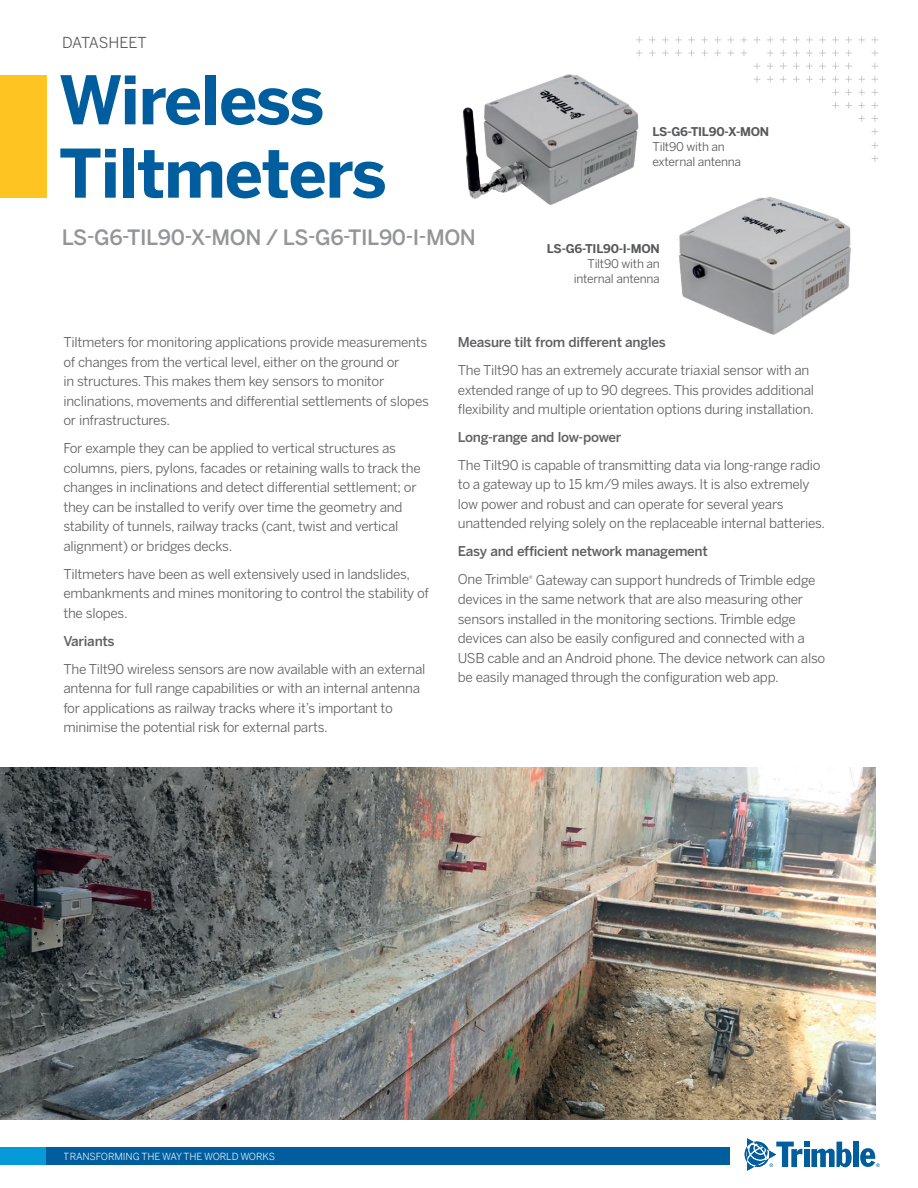
<style>
.page{position:relative;width:918px;height:1188px;background:#fff}
.page>*{position:absolute;margin:0;border:0;box-sizing:border-box;transform-origin:0 0}
.t1{font:700 66.45px/73.3px "Benton Sans";letter-spacing:-.02em;color:#005e9e}
.t2{font:500 21px "Benton Sans";letter-spacing:-.02em;color:#939598}
.t3{font:15px "Benton Sans";letter-spacing:-.01em;color:#57585a}
.t4{font:13.5px/19.5px "Benton Sans";letter-spacing:-.02em;color:#57585a}
.t5{font:500 13.5px "Benton Sans";letter-spacing:-.02em;color:#57585a}
.t6{font:12px/15px "Benton Sans";letter-spacing:-.02em;color:#57585a}
.t7{font:700 12px "Benton Sans";letter-spacing:-.02em;color:#57585a}
.t8{font:9.75px "Benton Sans";letter-spacing:-.01em;color:#fff}
.s1{font-weight:500}
</style>
<div class="page">
<div style="left:853px;top:1142px;width:6px;height:25px;background:#005e9e"></div>
<svg style="left:745px;top:1138px;width:107px;height:33px"></svg>
<svg style="left:860px;top:1148px;width:20px;height:19px"></svg>
<div style="left:0;top:1148px;width:730px;height:17px;background:#069ad9"></div>
<div style="left:47px;top:1148px;width:683px;height:17px;background:#005e9e"></div>
<div style="left:0;top:75px;width:47px;height:123px;background:#fec422"></div>
<svg style="left:675px;top:37px;width:7px;height:6px"></svg>
<svg style="left:688px;top:37px;width:7px;height:6px"></svg>
<svg style="left:701px;top:37px;width:7px;height:6px"></svg>
<svg style="left:714px;top:37px;width:7px;height:6px"></svg>
<svg style="left:728px;top:37px;width:6px;height:6px"></svg>
<svg style="left:741px;top:37px;width:6px;height:6px"></svg>
<svg style="left:754px;top:37px;width:6px;height:6px"></svg>
<svg style="left:767px;top:37px;width:6px;height:6px"></svg>
<svg style="left:780px;top:37px;width:7px;height:6px"></svg>
<svg style="left:793px;top:37px;width:7px;height:6px"></svg>
<svg style="left:806px;top:37px;width:7px;height:6px"></svg>
<svg style="left:819px;top:37px;width:7px;height:6px"></svg>
<svg style="left:832px;top:37px;width:7px;height:6px"></svg>
<svg style="left:845px;top:37px;width:7px;height:6px"></svg>
<svg style="left:859px;top:37px;width:6px;height:6px"></svg>
<svg style="left:872px;top:37px;width:6px;height:6px"></svg>
<svg style="left:636px;top:37px;width:6px;height:6px"></svg>
<svg style="left:649px;top:37px;width:7px;height:6px"></svg>
<svg style="left:662px;top:37px;width:7px;height:6px"></svg>
<svg style="left:675px;top:50px;width:7px;height:6px"></svg>
<svg style="left:688px;top:50px;width:7px;height:6px"></svg>
<svg style="left:701px;top:50px;width:7px;height:6px"></svg>
<svg style="left:714px;top:50px;width:7px;height:6px"></svg>
<svg style="left:728px;top:50px;width:6px;height:6px"></svg>
<svg style="left:741px;top:50px;width:6px;height:6px"></svg>
<svg style="left:767px;top:50px;width:6px;height:6px"></svg>
<svg style="left:780px;top:50px;width:7px;height:6px"></svg>
<svg style="left:793px;top:50px;width:7px;height:6px"></svg>
<svg style="left:806px;top:50px;width:7px;height:6px"></svg>
<svg style="left:819px;top:50px;width:7px;height:6px"></svg>
<svg style="left:832px;top:50px;width:7px;height:6px"></svg>
<svg style="left:845px;top:50px;width:7px;height:6px"></svg>
<svg style="left:872px;top:50px;width:6px;height:6px"></svg>
<svg style="left:636px;top:50px;width:6px;height:6px"></svg>
<svg style="left:649px;top:50px;width:7px;height:6px"></svg>
<svg style="left:662px;top:50px;width:7px;height:6px"></svg>
<svg style="left:754px;top:63px;width:6px;height:6px"></svg>
<svg style="left:767px;top:63px;width:6px;height:6px"></svg>
<svg style="left:780px;top:63px;width:7px;height:6px"></svg>
<svg style="left:793px;top:63px;width:7px;height:6px"></svg>
<svg style="left:806px;top:63px;width:7px;height:6px"></svg>
<svg style="left:819px;top:63px;width:7px;height:6px"></svg>
<svg style="left:832px;top:63px;width:7px;height:6px"></svg>
<svg style="left:845px;top:63px;width:7px;height:6px"></svg>
<svg style="left:872px;top:63px;width:6px;height:6px"></svg>
<svg style="left:754px;top:76px;width:6px;height:6px"></svg>
<svg style="left:767px;top:76px;width:6px;height:6px"></svg>
<svg style="left:780px;top:76px;width:7px;height:6px"></svg>
<svg style="left:793px;top:76px;width:7px;height:6px"></svg>
<svg style="left:806px;top:76px;width:7px;height:6px"></svg>
<svg style="left:819px;top:76px;width:7px;height:6px"></svg>
<svg style="left:832px;top:76px;width:7px;height:6px"></svg>
<svg style="left:845px;top:76px;width:7px;height:6px"></svg>
<svg style="left:859px;top:76px;width:6px;height:6px"></svg>
<svg style="left:872px;top:76px;width:6px;height:6px"></svg>
<svg style="left:832px;top:89px;width:7px;height:7px"></svg>
<svg style="left:845px;top:89px;width:7px;height:7px"></svg>
<svg style="left:859px;top:89px;width:6px;height:7px"></svg>
<svg style="left:872px;top:89px;width:6px;height:7px"></svg>
<svg style="left:832px;top:102px;width:7px;height:7px"></svg>
<svg style="left:845px;top:102px;width:7px;height:7px"></svg>
<svg style="left:859px;top:102px;width:6px;height:7px"></svg>
<svg style="left:872px;top:102px;width:6px;height:7px"></svg>
<svg style="left:859px;top:115px;width:6px;height:7px"></svg>
<svg style="left:872px;top:115px;width:6px;height:7px"></svg>
<svg style="left:872px;top:128px;width:6px;height:7px"></svg>
<svg style="left:872px;top:142px;width:6px;height:7px"></svg>
<svg style="left:872px;top:155px;width:6px;height:7px"></svg>
<img style="left:462px;top:74px;width:177px;height:131px">
<img style="left:0;top:768px;width:875px;height:351px">
<img style="left:679px;top:196px;width:172px;height:139px">
<p class="t3" style="left:62px;top:32px;width:86px">DATASHEET</p>
<h1 class="t1" style="left:59px;top:61px;width:329px">Wireless<br>Tiltmeters</h1>
<h2 class="t2" style="left:62px;top:222px;width:416px">LS-G6-TIL90-X-MON / LS-G6-TIL90-I-MON</h2>
<p class="t7" style="left:653px;top:123px;width:118px">LS-G6-TIL90-X-MON</p>
<p class="t6" style="left:653px;top:139px;width:90px">Tilt90 with an external antenna</p>
<p class="t7" style="left:547px;top:240px;width:114px">LS-G6-TIL90-I-MON</p>
<p class="t6" style="left:574px;top:256px;width:88px;text-align:right">Tilt90 with an internal antenna</p>
<p class="t4" style="left:63px;top:332px;width:367px">Tiltmeters for monitoring applications provide measurements of changes from the vertical level, either on the ground or<br>in structures. This makes them key sensors to monitor inclinations, movements and differential settlements of slopes or infrastructures.</p>
<p class="t4" style="left:63px;top:438px;width:359px">For example they can be applied to vertical structures as columns, piers, pylons, facades or retaining walls to track the changes in inclinations and detect differential settlement; or they can be installed to verify over time the geometry and stability of tunnels, railway tracks (cant, twist and vertical alignment) or bridges decks.</p>
<p class="t4" style="left:63px;top:563px;width:367px">Tiltmeters have been as well extensively used in landslides, embankments and mines monitoring to control the stability of the slopes.</p>
<p class="t5" style="left:63px;top:631px;width:53px">Variants</p>
<p class="t4" style="left:63px;top:658px;width:363px">The Tilt90 wireless sensors are now available with an external antenna for full range capabilities or with an internal antenna for applications as railway tracks where it’s important to minimise the potential risk for external parts.</p>
<p class="t5" style="left:458px;top:332px;width:209px">Measure tilt from different angles</p>
<p class="t4" style="left:458px;top:360px;width:358px">The Tilt90 has an extremely accurate triaxial sensor with an extended range of up to 90 degrees. This provides additional flexibility and multiple orientation options during installation.</p>
<p class="t5" style="left:458px;top:427px;width:165px">Long-range and low-power</p>
<p class="t4" style="left:458px;top:455px;width:369px">The Tilt90 is capable of transmitting data via long-range radio to a gateway up to 15 km/9 miles aways. It is also extremely low power and robust and can operate for several years unattended relying solely on the replaceable internal batteries.</p>
<p class="t4" style="left:458px;top:537px;width:359px;line-height:28.2px"><span class="s1">Easy and efficient network management<br></span>One Trimble<sup>®</sup> Gateway can support hundreds of Trimble edge</p>
<p class="t4" style="left:458px;top:589px;width:369px">devices in the same network that are also measuring other sensors installed in the monitoring sections. Trimble edge devices can also be easily configured and connected with a USB cable and an Android phone. The device network can also be easily managed through the configuration web app.</p>
<p class="t8" style="left:64px;top:1150px;width:213px">TRANSFORMING THE WAY THE WORLD WORKS</p>
</div>
